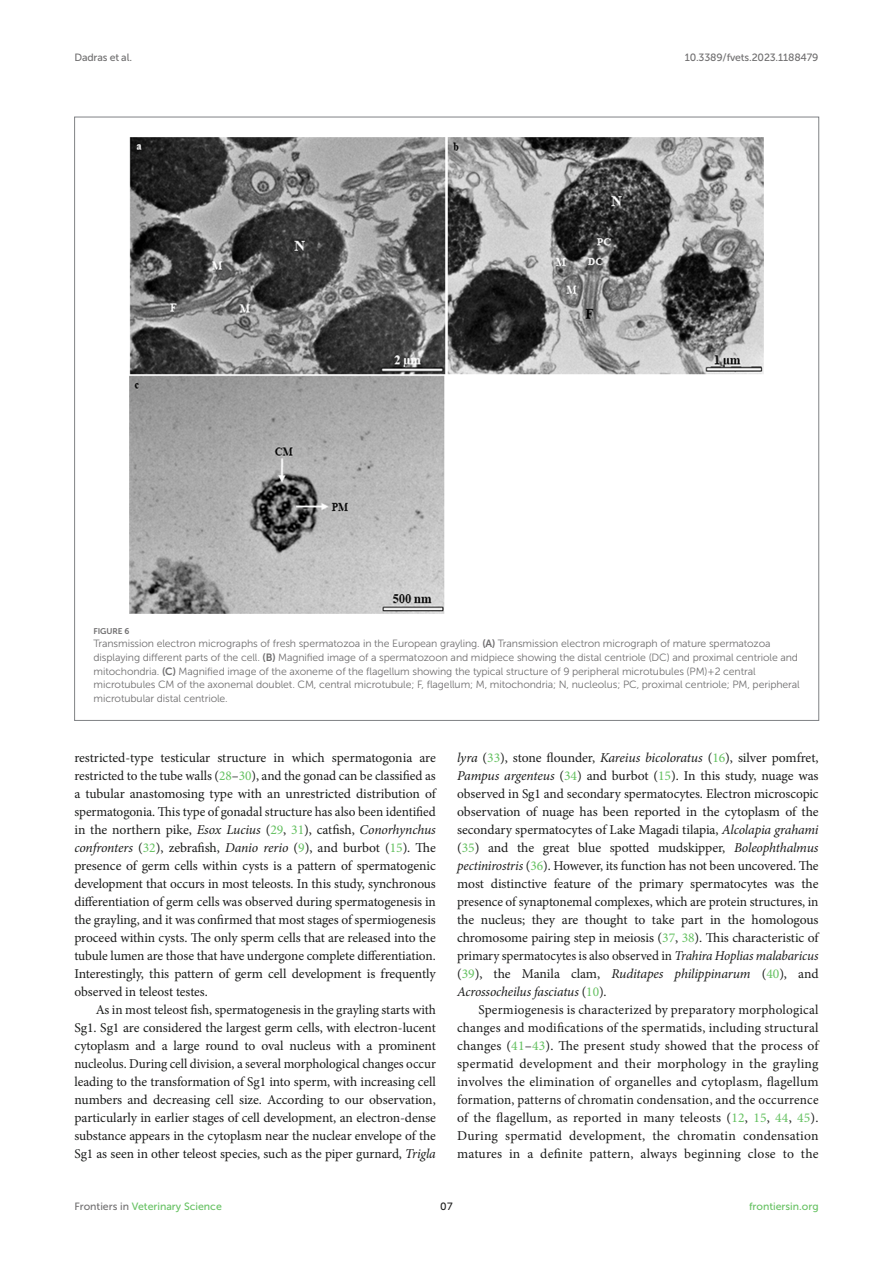
<style>
.page{position:relative;width:893px;height:1263px;background:#fff}
.page>*{position:absolute;margin:0;border:0;box-sizing:border-box;transform-origin:0 0}
.TEXT{font:13.5px/18px "Minion Pro";color:#1b1c1b;text-align:justify}
.TEXT_FLUSH{font:13.5px/18px "Minion Pro";letter-spacing:-.005em;color:#1b1c1b;text-align:justify}
.FIG_LEG{font:10.5px/13.5px "Museo Sans 300";letter-spacing:-.01em;color:#706f70}
.t1{font:10.5px "Museo Sans 500";color:#65c161}
.t2{font:10.5px "Museo Sans 500";letter-spacing:-.015em;color:#706f70}
.t3{font:10.5px "Museo Sans 500";color:#1b1c1b}
.FIG_HD{font:8.25px "Museo Sans 700";letter-spacing:-.01em;color:#706f70}
.s1{font-family:"Museo Sans 700"}
.s2{color:#65c161}
.s3{font-style:italic}
.s4{color:#706f70}
</style>
<div class="page">
<img style="left:129px;top:137px;width:635px;height:477px">
<p class="t2" style="left:74px;top:51px;width:59px">Dadras et al.</p>
<p class="t2" style="left:685px;top:51px;width:135px">10.3389/fvets.2023.1188479</p>
<p class="FIG_HD" style="left:94px;top:626px;width:37px">FIGURE 6</p>
<p class="FIG_LEG" style="left:94px;top:637px;width:708px">Transmission electron micrographs of fresh spermatozoa in the European grayling. <span class="s1">(A)</span> Transmission electron micrograph of mature spermatozoa displaying different parts of the cell. <span class="s1">(B)</span> Magnified image of a spermatozoon and midpiece showing the distal centriole (DC) and proximal centriole and mitochondria. <span class="s1">(C)</span> Magnified image of the axoneme of the flagellum showing the typical structure of 9 peripheral microtubules (PM) + 2 central microtubules CM of the axonemal doublet. CM, central microtubule; F, flagellum; M, mitochondria; N, nucleolus; PC, proximal centriole; PM, peripheral microtubular distal centriole.</p>
<p class="TEXT_FLUSH" style="left:74px;top:749px;width:363px">restricted-type testicular structure in which spermatogonia are restricted to the tube walls (<span class="s2">28</span>–<span class="s2">30</span>), and the gonad can be classified as a tubular anastomosing type with an unrestricted distribution of spermatogonia. This type of gonadal structure has also been identified in the northern pike, <span class="s3">Esox Lucius</span> (<span class="s2">29</span>, <span class="s2">31</span>), catfish, <span class="s3">Conorhynchus confronters</span> (<span class="s2">32</span>), zebrafish, <span class="s3">Danio rerio</span> (<span class="s2">9</span>), and burbot (<span class="s2">15</span>). The presence of germ cells within cysts is a pattern of spermatogenic development that occurs in most teleosts. In this study, synchronous differentiation of germ cells was observed during spermatogenesis in the grayling, and it was confirmed that most stages of spermiogenesis proceed within cysts. The only sperm cells that are released into the tubule lumen are those that have undergone complete differentiation.<br>Interestingly, this pattern of germ cell development is frequently observed in teleost testes.</p>
<p class="TEXT" style="left:74px;top:1001px;width:363px;text-indent:21px">As in most teleost fish, spermatogenesis in the grayling starts with Sg1. Sg1 are considered the largest germ cells, with electron-lucent cytoplasm and a large round to oval nucleus with a prominent nucleolus. During cell division, a several morphological changes occur leading to the transformation of Sg1 into sperm, with increasing cell numbers and decreasing cell size. According to our observation, particularly in earlier stages of cell development, an electron-dense substance appears in the cytoplasm near the nuclear envelope of the Sg1 as seen in other teleost species, such as the piper gurnard, <span class="s3">Trigla</span></p>
<p class="TEXT" style="left:457px;top:749px;width:363px"><span class="s3">lyra</span> (<span class="s2">33</span>), stone flounder, <span class="s3">Kareius bicoloratus</span> (<span class="s2">16</span>), silver pomfret, <span class="s3">Pampus argenteus</span> (<span class="s2">34</span>) and burbot (<span class="s2">15</span>). In this study, nuage was observed in Sg1 and secondary spermatocytes. Electron microscopic observation of nuage has been reported in the cytoplasm of the secondary spermatocytes of Lake Magadi tilapia, <span class="s3">Alcolapia grahami </span>(<span class="s2">35</span>) and the great blue spotted mudskipper, <span class="s3">Boleophthalmus pectinirostris</span> (<span class="s2">36</span>). However, its function has not been uncovered. The most distinctive feature of the primary spermatocytes was the presence of synaptonemal complexes, which are protein structures, in the nucleus; they are thought to take part in the homologous chromosome pairing step in meiosis (<span class="s2">37</span>, <span class="s2">38</span>). This characteristic of primary spermatocytes is also observed in <span class="s3">Trahira Hoplias malabaricus </span>(<span class="s2">39</span>), the Manila clam, <span class="s3">Ruditapes philippinarum</span> (<span class="s2">40</span>), and <span class="s3">Acrossocheilus fasciatus</span> (<span class="s2">10</span>).</p>
<p class="TEXT" style="left:457px;top:1001px;width:363px;text-indent:21px">Spermiogenesis is characterized by preparatory morphological changes and modifications of the spermatids, including structural changes (<span class="s2">41</span>–<span class="s2">43</span>). The present study showed that the process of spermatid development and their morphology in the grayling involves the elimination of organelles and cytoplasm, flagellum formation, patterns of chromatin condensation, and the occurrence of the flagellum, as reported in many teleosts (<span class="s2">12</span>, <span class="s2">15</span>, <span class="s2">44</span>, <span class="s2">45</span>).<br>During spermatid development, the chromatin condensation matures in a definite pattern, always beginning close to the</p>
<p class="t1" style="left:74px;top:1200px;width:149px"><span class="s4">Frontiers in</span> Veterinary Science</p>
<p class="t3" style="left:440px;top:1200px;width:14px">07</p>
<p class="t1" style="left:749px;top:1200px;width:71px">frontiersin.org</p>
</div>
